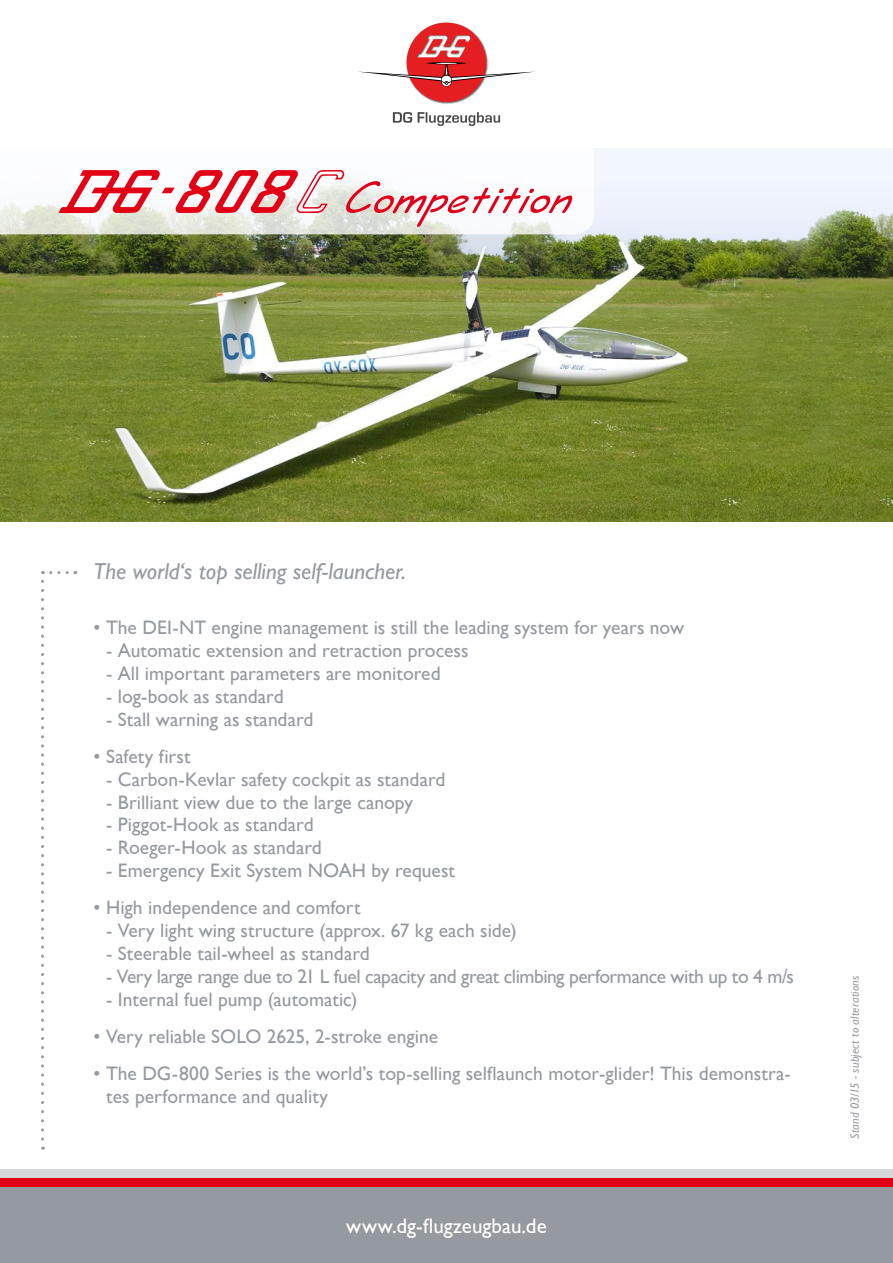
<style>
.page{position:relative;width:893px;height:1263px;background:#fff}
.page>*{position:absolute;margin:0;border:0;box-sizing:border-box;transform-origin:0 0}
.t1{font:italic 500 23.25px "Gill Sans MT Pro";color:#9599a0}
.t2{font:21px "Gill Sans";color:#fff}
.t3{font:19.5px/23px "Gill Sans";color:#9599a0}
.t4{font:19.5px "Gill Sans";letter-spacing:-.025em;color:#9599a0}
.t5{font:italic 12px "Gill Sans";letter-spacing:.015em;color:#9599a0}
</style>
<div class="page">
<img style="left:0;top:149px;width:893px;height:372px">
<svg style="left:41px;top:571px;width:3px;height:568px"></svg>
<svg style="left:51px;top:571px;width:25px;height:3px"></svg>
<div style="left:0;top:1186px;width:893px;height:77px;background:#9599a0"></div>
<div style="left:0;top:1178px;width:893px;height:8px;background:#e30015"></div>
<div style="left:0;top:1169px;width:893px;height:9px;background:#d7d8da"></div>
<img style="left:435px;top:102px;width:24px;height:2px">
<svg style="left:358px;top:22px;width:177px;height:80px"></svg>
<svg style="left:393px;top:112px;width:107px;height:13px"></svg>
<svg style="left:0;top:149px;width:594px;height:85px"></svg>
<svg style="left:59px;top:170px;width:513px;height:57px"></svg>
<p class="t1" style="left:94px;top:557px;width:314px">The world‘s top selling self-launcher.</p>
<p class="t3" style="left:93px;top:616px;width:592px">• The DEI-NT engine management is still the leading system for years now</p>
<p class="t3" style="left:106px;top:639px;width:364px">- Automatic extension and retraction process</p>
<p class="t3" style="left:106px;top:662px;width:336px">- All important parameters are monitored</p>
<p class="t3" style="left:106px;top:685px;width:179px">- log-book as standard</p>
<p class="t3" style="left:106px;top:707px;width:209px">- Stall warning as standard</p>
<p class="t3" style="left:93px;top:744px;width:99px">• Safety first</p>
<p class="t3" style="left:106px;top:767px;width:341px">- Carbon-Kevlar safety cockpit as standard</p>
<p class="t3" style="left:106px;top:790px;width:308px">- Brilliant view due to the large canopy</p>
<p class="t3" style="left:106px;top:813px;width:209px">- Piggot-Hook as standard</p>
<p class="t3" style="left:106px;top:836px;width:217px">- Roeger-Hook as standard</p>
<p class="t3" style="left:106px;top:859px;width:350px">- Emergency Exit System NOAH by request</p>
<p class="t3" style="left:93px;top:896px;width:269px">• High independence and comfort</p>
<p class="t3" style="left:106px;top:919px;width:412px">- Very light wing structure (approx. 67 kg each side)</p>
<p class="t3" style="left:106px;top:942px;width:265px">- Steerable tail-wheel as standard</p>
<p class="t4" style="left:106px;top:965px;width:689px">- Very large range due to 21 L fuel capacity and great climbing performance with up to 4 m/s</p>
<p class="t3" style="left:106px;top:988px;width:253px">- Internal fuel pump (automatic)</p>
<p class="t3" style="left:93px;top:1025px;width:346px">• Very reliable SOLO 2625, 2-stroke engine</p>
<p class="t3" style="left:106px;top:1062px;width:686px;text-indent:-13px">• The DG-800 Series is the world’s top-selling selflaunch motor-glider! This demonstra&shy;tes performance and quality</p>
<p class="t2" style="left:346px;top:1214px;width:202px">www.dg-flugzeugbau.de</p>
<p class="t5" style="left:848px;top:1139px;width:165px;rotate:-90deg">Stand 03/15 - subject to alterations</p>
</div>
